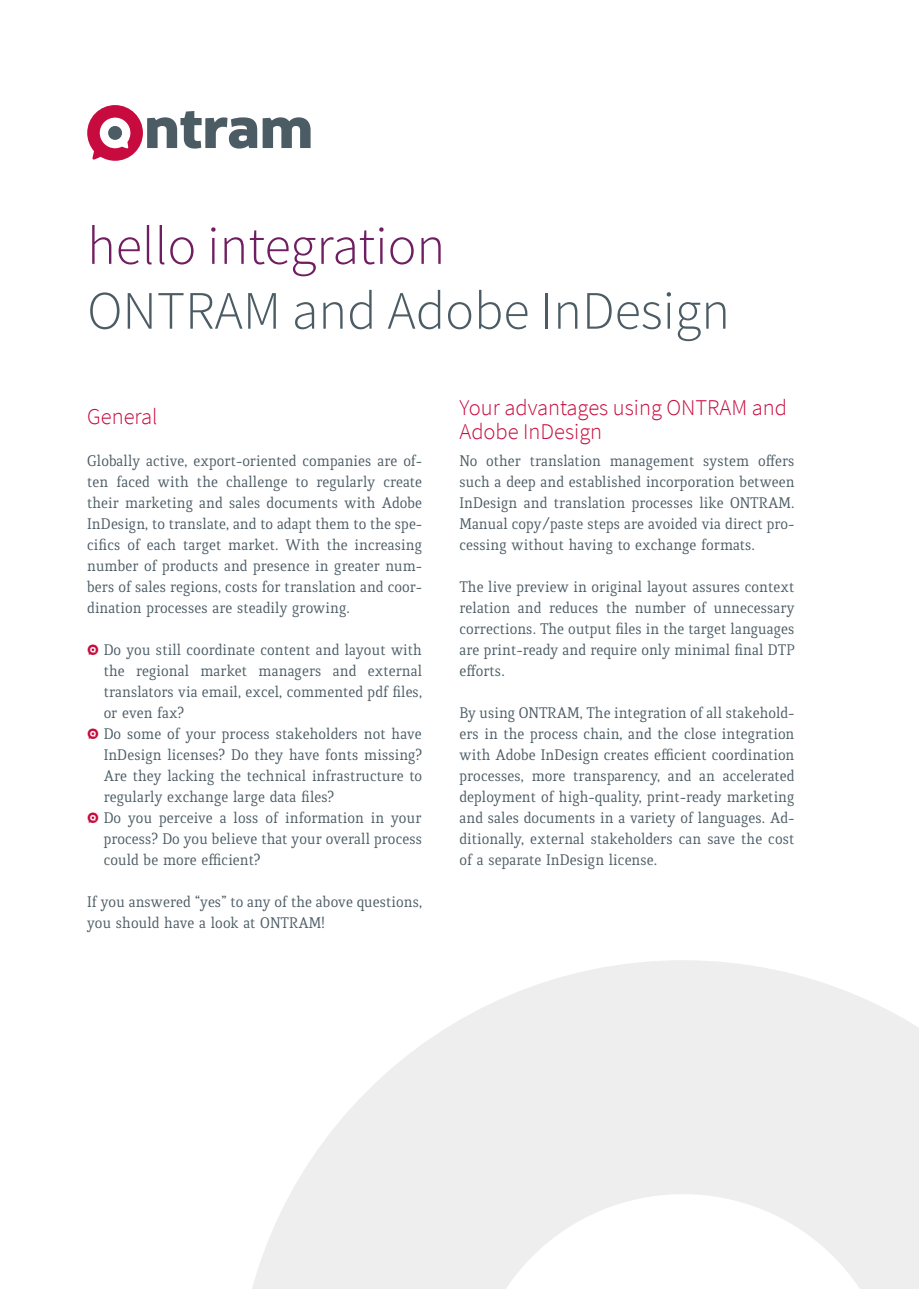
<style>
.page{position:relative;width:919px;height:1289px;background:#fff}
.page>*{position:absolute;margin:0;border:0;box-sizing:border-box;transform-origin:0 0}
.Titel_innen{font:300 54px "Source Sans Pro";color:#4c5c65}
.hello_innen_farbig{font:300 54px "Source Sans Pro";color:#6f1f61}
.H2_keine_Grundline{font:300 22.5px/24px "Source Sans Pro";color:#c80b3e}
.t1{font:16.5px/21px "Quiroga Serif Pro";color:#4c5c65;text-align:justify}
.s1{font-family:"ontram Pikto";font-size:13.5px;color:#c80b3e}
</style>
<div class="page">
<svg style="left:252px;top:960px;width:666px;height:328px;fill:#eeeeef"></svg>
<svg style="left:470px;top:1194px;width:425px;height:94px"></svg>
<svg style="left:87px;top:105px;width:223px;height:56px"></svg>
<p class="hello_innen_farbig" style="left:87px;top:213px;width:359px">hello integration</p>
<p class="Titel_innen" style="left:87px;top:277px;width:644px">ONTRAM and Adobe InDesign</p>
<h2 class="H2_keine_Grundline" style="left:87px;top:404px;width:72px">General</h2>
<p class="t1" style="left:87px;top:450px;width:336px">Globally active, export-oriented companies are of&shy;ten faced with the challenge to regularly create their marketing and sales documents with Adobe InDesign, to translate, and to adapt them to the spe&shy;cifics of each target market. With the increasing number of products and presence in greater num&shy;bers of sales regions, costs for translation and coor&shy;dination processes are steadily growing.</p>
<p class="t1" style="left:104px;top:639px;width:320px;text-indent:-16px"><span class="s1">O</span> Do you still coordinate content and layout with the regional market managers and external translators via email, excel, commented pdf files, or even fax?</p>
<p class="t1" style="left:104px;top:723px;width:320px;text-indent:-16px"><span class="s1">O</span> Do some of your process stakeholders not have InDesign licenses? Do they have fonts missing?<br>Are they lacking the technical infrastructure to regularly exchange large data files?</p>
<p class="t1" style="left:104px;top:807px;width:320px;text-indent:-16px"><span class="s1">O</span> Do you perceive a loss of information in your process? Do you believe that your overall process could be more efficient?</p>
<p class="t1" style="left:87px;top:891px;width:336px">If you answered “yes” to any of the above questions, you should have a look at ONTRAM!</p>
<p class="H2_keine_Grundline" style="left:459px;top:395px;width:329px">Your advantages using ONTRAM and<br>Adobe InDesign</p>
<p class="t1" style="left:459px;top:450px;width:336px">No other translation management system offers such a deep and established incorporation between InDesign and translation processes like ONTRAM.<br>Manual copy/paste steps are avoided via direct pro&shy;cessing without having to exchange formats.</p>
<p class="t1" style="left:459px;top:576px;width:336px">The live preview in original layout assures context relation and reduces the number of unnecessary corrections. The output files in the target languages are print-ready and require only minimal final DTP efforts.</p>
<p class="t1" style="left:459px;top:702px;width:336px">By using ONTRAM, The integration of all stakehold&shy;ers in the process chain, and the close integration with Adobe InDesign creates efficient coordination processes, more transparency, and an accelerated deployment of high-quality, print-ready marketing and sales documents in a variety of languages. Ad&shy;ditionally, external stakeholders can save the cost of a separate InDesign license.</p>
</div>
